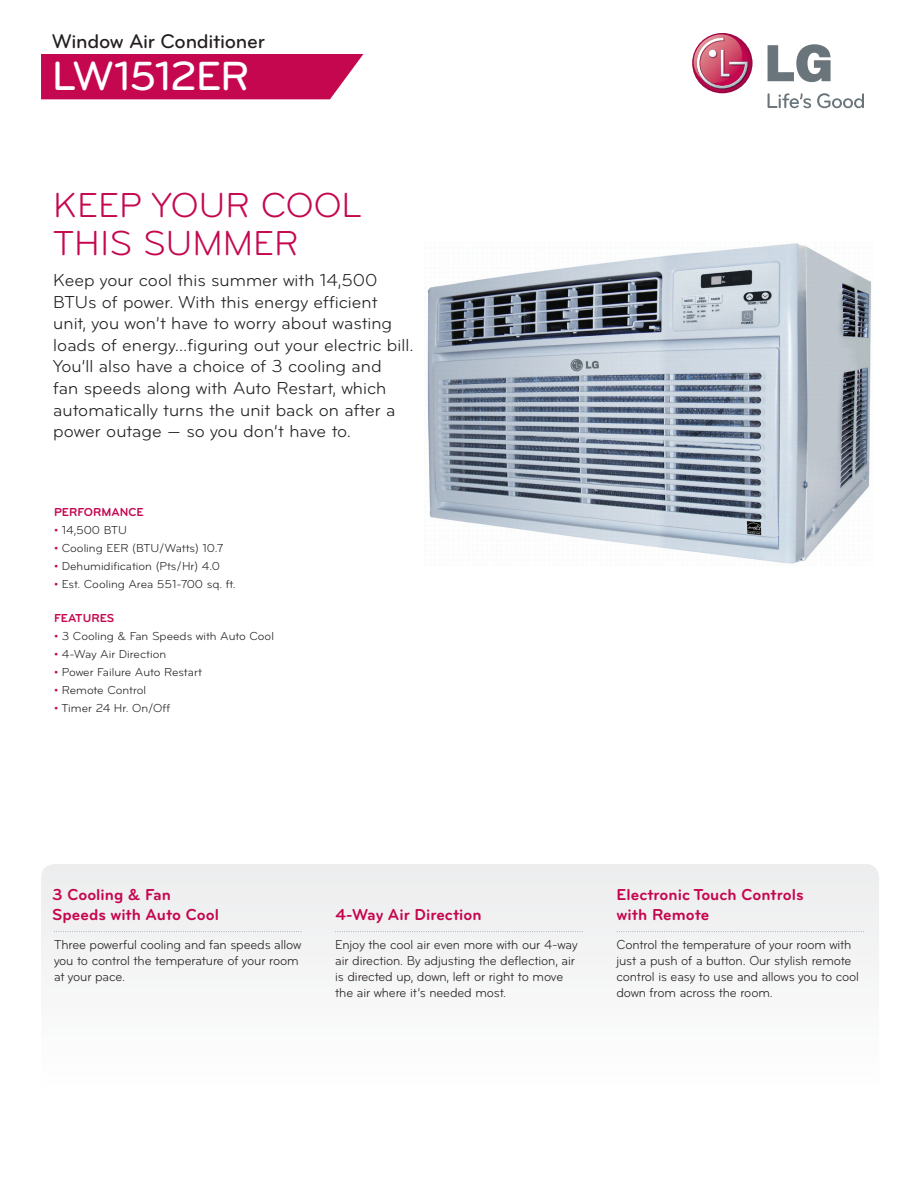
<style>
.page{position:relative;width:918px;height:1188px;background:#fff}
.page>*{position:absolute;margin:0;border:0;box-sizing:border-box;transform-origin:0 0}
.t1{font:500 42.3px "Bryant LG";letter-spacing:-.03em;color:#fff}
.t2{font:36px/37.5px "Bryant LG";color:#c50750}
.t3{font:500 20.55px "Bryant LG";letter-spacing:-.015em;color:#231f20}
.t4{font:18px/21.6px "Bryant LG";color:#231f20}
.t5{font:700 16.5px/19.8px "Bryant LG";color:#c50750}
.t6{font:13.5px/16.2px "Bryant LG";letter-spacing:-.01em;color:#231f20;scale:.95 1}
.t7{font:12px "Bryant LG";color:#231f20}
.t8{font:700 12px "Bryant LG";color:#c50750}
.s1{color:#c50750}
</style>
<div class="page">
<div style="left:41px;top:864px;width:838px;height:235px;background:#f5f6f6;border-radius:14px"></div>
<svg style="left:54px;top:931px;width:248px;height:1px"></svg>
<svg style="left:617px;top:931px;width:247px;height:1px"></svg>
<svg style="left:336px;top:931px;width:247px;height:1px"></svg>
<img style="left:427px;top:243px;width:445px;height:321px">
<div style="left:41px;top:54px;width:322px;height:45px;background:#c50750"></div>
<div style="left:692px;top:33px;width:60px;height:60px;background:#a40646;border-radius:30px"></div>
<svg style="left:692px;top:34px;width:57px;height:56px"></svg>
<svg style="left:768px;top:44px;width:63px;height:38px"></svg>
<svg style="left:768px;top:93px;width:43px;height:15px"></svg>
<svg style="left:817px;top:93px;width:47px;height:15px"></svg>
<h3 class="t3" style="left:52px;top:29px;width:215px">Window Air Conditioner</h3>
<h1 class="t1" style="left:52px;top:50px;width:200px">LW1512ER</h1>
<h2 class="t2" style="left:53px;top:187px;width:310px">KEEP YOUR COOL<br>THIS SUMMER</h2>
<p class="t4" style="left:53px;top:269px;width:362px">Keep your cool this summer with 14,500<br>BTUs of power. With this energy efficient unit, you won’t have to worry about wasting loads of energy…figuring out your electric bill.<br>You’ll also have a choice of 3 cooling and<br>fan speeds along with Auto Restart, which automatically turns the unit back on after a power outage — so you don’t have to.</p>
<p class="t8" style="left:54px;top:504px;width:91px">PERFORMANCE</p>
<p class="t7" style="left:54px;top:522px;width:74px"><span class="s1">•</span> 14,500 BTU</p>
<p class="t7" style="left:54px;top:540px;width:171px"><span class="s1">•</span> Cooling EER (BTU/Watts) 10.7</p>
<p class="t7" style="left:54px;top:558px;width:168px"><span class="s1">•</span> Dehumidification (Pts/Hr) 4.0</p>
<p class="t7" style="left:54px;top:576px;width:183px"><span class="s1">•</span> Est. Cooling Area 551-700 sq. ft.</p>
<p class="t8" style="left:54px;top:610px;width:62px">FEATURES</p>
<p class="t7" style="left:54px;top:629px;width:222px"><span class="s1">•</span> 3 Cooling &amp; Fan Speeds with Auto Cool</p>
<p class="t7" style="left:54px;top:647px;width:114px"><span class="s1">•</span> 4-Way Air Direction</p>
<p class="t7" style="left:54px;top:665px;width:150px"><span class="s1">•</span> Power Failure Auto Restart</p>
<p class="t7" style="left:54px;top:683px;width:94px"><span class="s1">•</span> Remote Control</p>
<p class="t7" style="left:54px;top:701px;width:118px"><span class="s1">•</span> Timer 24 Hr. On/Off</p>
<p class="t5" style="left:52px;top:885px;width:168px">3 Cooling &amp; Fan<br>Speeds with Auto Cool</p>
<p class="t5" style="left:335px;top:905px;width:148px">4-Way Air Direction</p>
<p class="t5" style="left:617px;top:885px;width:189px">Electronic Touch Controls with Remote</p>
<p class="t6" style="left:54px;top:936px;width:262px">Three powerful cooling and fan speeds allow you to control the temperature of your room at your pace.</p>
<p class="t6" style="left:335px;top:936px;width:257px">Enjoy the cool air even more with our 4-way air direction. By adjusting the deflection, air is directed up, down, left or right to move the air where it’s needed most.</p>
<p class="t6" style="left:617px;top:936px;width:257px">Control the temperature of your room with just a push of a button. Our stylish remote control is easy to use and allows you to cool down from across the room.</p>
</div>
